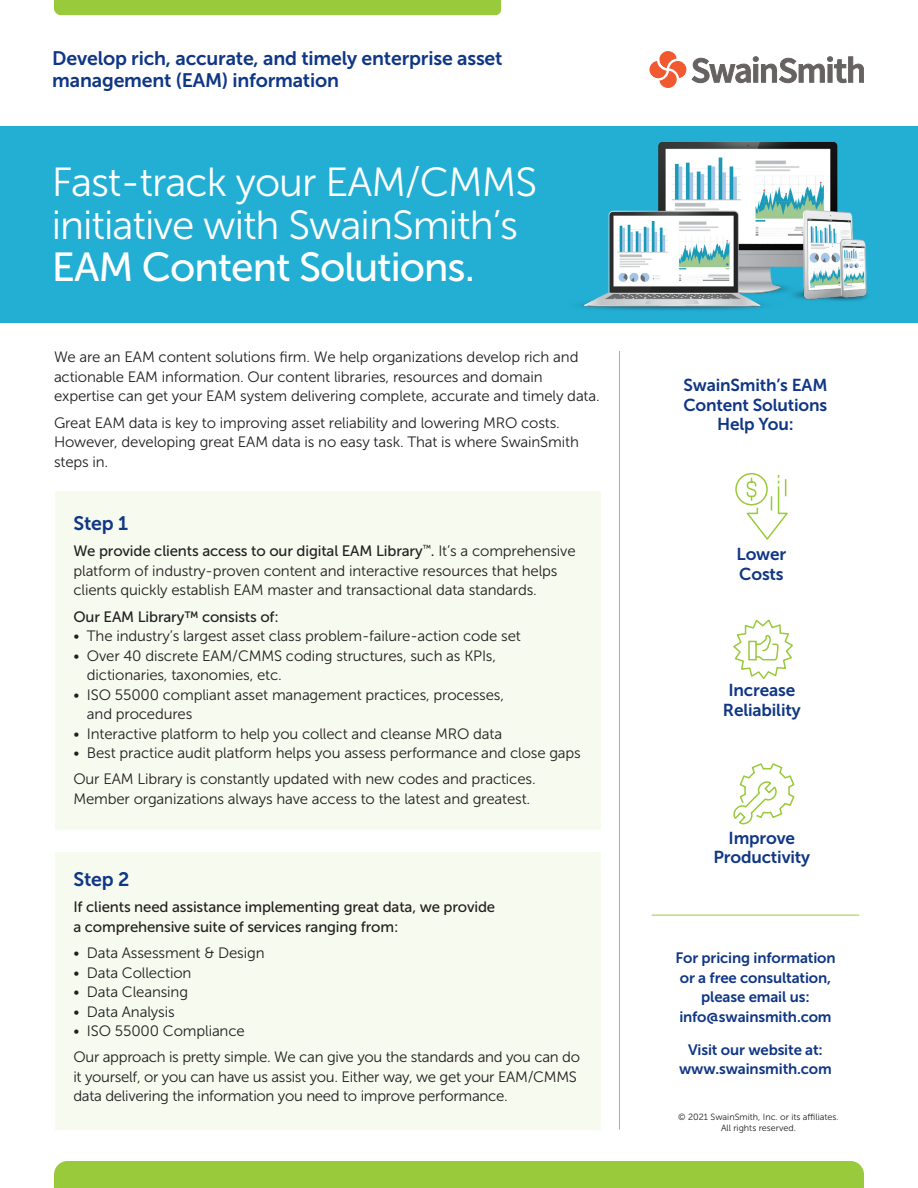
<style>
.page{position:relative;width:918px;height:1188px;background:#fff}
.page>*{position:absolute;margin:0;border:0;box-sizing:border-box;transform-origin:0 0}
.t1{font:40.5px/42.5px "Museo Sans 300";letter-spacing:-.025em;color:#fff}
.t2{font:19.5px/22.5px "Museo Sans 700";letter-spacing:-.01em;color:#103785}
.t3{font:17.25px/19.8px "Museo Sans 700";letter-spacing:-.01em;color:#103785;text-align:center}
.t4{font:15px/19.5px "Museo Sans 300";letter-spacing:-.01em;color:#231f20}
.t5{font:15px/19.5px "Museo Sans 500";letter-spacing:-.01em;color:#231f20}
.t6{font:15px "Museo Sans 700";letter-spacing:-.01em;color:#103785}
.t7{font:9px/10.8px "Museo Sans 300";color:#231f20;text-align:center}
.s1{font-family:"Museo Sans 500"}
</style>
<div class="page">
<div style="left:54px;top:1161px;width:810px;height:27px;background:#99ca3b"></div>
<div style="left:54px;top:0;width:447px;height:15px;background:#99ca3b"></div>
<div style="left:0;top:127px;width:918px;height:196px;background:#23afd4"></div>
<hr style="left:619px;top:351px;width:1px;height:779px;background:#99ca3b">
<hr style="left:652px;top:915px;width:207px;height:1px;background:#99ca3b">
<div style="left:55px;top:491px;width:546px;height:339px;background:#f6faef"></div>
<div style="left:55px;top:852px;width:546px;height:278px;background:#f6faef"></div>
<img style="left:570px;top:126px;width:314px;height:185px">
<svg style="left:733px;top:763px;width:62px;height:62px"></svg>
<div style="left:735px;top:473px;width:33px;height:32px;border:2px solid #99ca3b;border-radius:50%"></div>
<svg style="left:744px;top:473px;width:44px;height:67px"></svg>
<svg style="left:733px;top:619px;width:60px;height:60px"></svg>
<svg style="left:649px;top:51px;width:215px;height:37px"></svg>
<p class="t2" style="left:52px;top:47px;width:452px">Develop rich, accurate, and timely enterprise asset management (EAM) information</p>
<p class="t1" style="left:52px;top:161px;width:487px">Fast-track your EAM/CMMS initiative with SwainSmith’s<br><span class="s1">EAM Content Solutions.</span></p>
<p class="t4" style="left:54px;top:347px;width:547px">We are an EAM content solutions firm. We help organizations develop rich and actionable EAM information. Our content libraries, resources and domain expertise can get your EAM system delivering complete, accurate and timely data.</p>
<p class="t4" style="left:54px;top:413px;width:526px">Great EAM data is key to improving asset reliability and lowering MRO costs.<br>However, developing great EAM data is no easy task. That is where SwainSmith steps in.</p>
<p class="t2" style="left:73px;top:512px;width:56px">Step 1</p>
<p class="t4" style="left:73px;top:541px;width:504px"><span class="s1">We provide clients access to our digital EAM Library</span><sup>™</sup><span class="s1">.</span> It’s a comprehensive platform of industry-proven content and interactive resources that helps clients quickly establish EAM master and transactional data standards.</p>
<p class="t5" style="left:73px;top:607px;width:207px">Our EAM Library™ consists of:</p>
<p class="t4" style="left:73px;top:626px;width:449px">• The industry’s largest asset class problem-failure-action code set</p>
<p class="t4" style="left:87px;top:646px;width:411px;text-indent:-14px">• Over 40 discrete EAM/CMMS coding structures, such as KPIs, dictionaries, taxonomies, etc.</p>
<p class="t4" style="left:73px;top:685px;width:432px">• ISO 55000 compliant asset management practices, processes,</p>
<p class="t4" style="left:87px;top:704px;width:107px">and procedures</p>
<p class="t4" style="left:73px;top:724px;width:430px">• Interactive platform to help you collect and cleanse MRO data</p>
<p class="t4" style="left:73px;top:743px;width:509px">• Best practice audit platform helps you assess performance and close gaps</p>
<p class="t4" style="left:73px;top:769px;width:464px">Our EAM Library is constantly updated with new codes and practices.<br>Member organizations always have access to the latest and greatest.</p>
<p class="t2" style="left:73px;top:868px;width:57px">Step 2</p>
<p class="t5" style="left:73px;top:897px;width:423px">If clients need assistance implementing great data, we provide a comprehensive suite of services ranging from:</p>
<p class="t4" style="left:73px;top:943px;width:193px">• Data Assessment &amp; Design</p>
<p class="t4" style="left:73px;top:963px;width:120px">• Data Collection</p>
<p class="t4" style="left:73px;top:982px;width:116px">• Data Cleansing</p>
<p class="t4" style="left:73px;top:1002px;width:103px">• Data Analysis</p>
<p class="t4" style="left:73px;top:1021px;width:173px">• ISO 55000 Compliance</p>
<p class="t4" style="left:73px;top:1048px;width:508px">Our approach is pretty simple. We can give you the standards and you can do it yourself, or you can have us assist you. Either way, we get your EAM/CMMS data delivering the information you need to improve performance.</p>
<p class="t3" style="left:683px;top:375px;width:146px">SwainSmith’s EAM<br>Content Solutions<br>Help You:</p>
<p class="t3" style="left:737px;top:544px;width:51px">Lower</p>
<p class="t3" style="left:739px;top:564px;width:46px">Costs</p>
<p class="t3" style="left:728px;top:681px;width:68px">Increase</p>
<p class="t3" style="left:723px;top:700px;width:79px">Reliability</p>
<p class="t3" style="left:729px;top:828px;width:68px">Improve</p>
<p class="t3" style="left:714px;top:848px;width:98px">Productivity</p>
<p class="t6" style="left:675px;top:950px;width:162px">For pricing information</p>
<p class="t6" style="left:680px;top:969px;width:153px">or a free consultation,</p>
<p class="t6" style="left:701px;top:989px;width:110px">please email us:</p>
<p class="t6" style="left:679px;top:1008px;width:154px">info@swainsmith.com</p>
<p class="t6" style="left:688px;top:1041px;width:136px">Visit our website at:</p>
<p class="t6" style="left:679px;top:1061px;width:154px">www.swainsmith.com</p>
<p class="t7" style="left:678px;top:1112px;width:162px">© 2021 SwainSmith, Inc. or its affiliates.<br>All rights reserved.</p>
</div>
